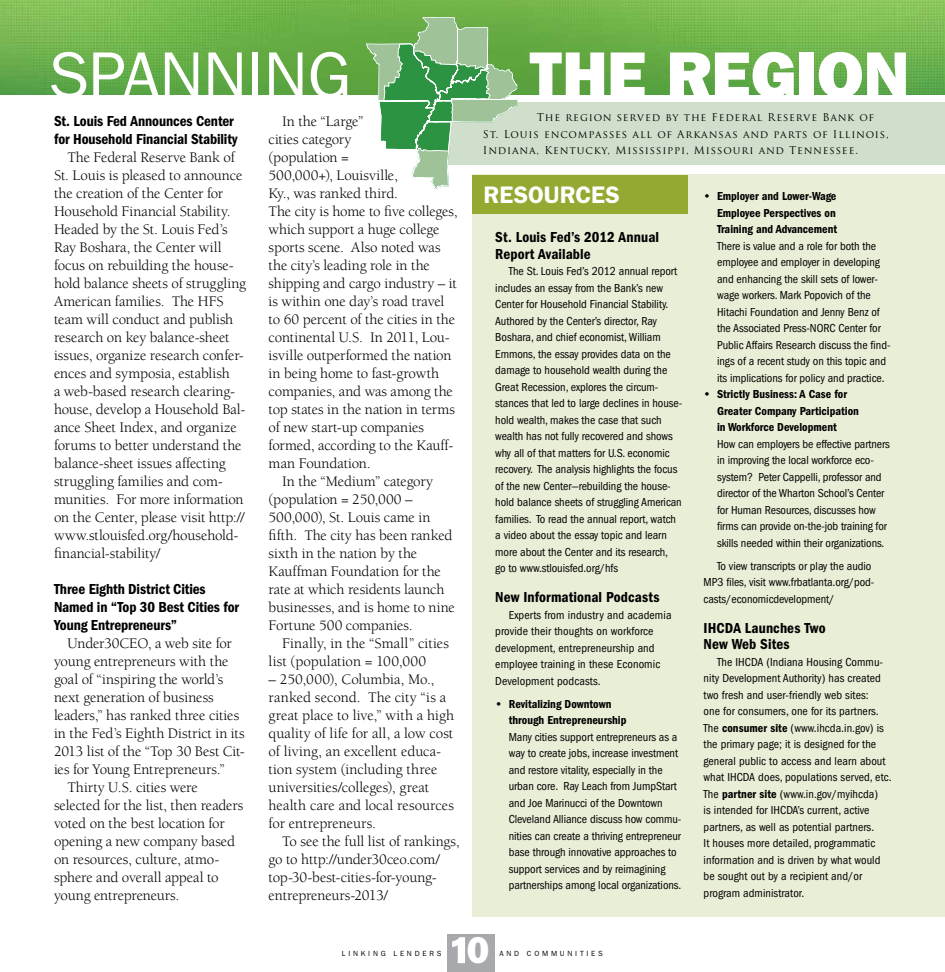
<style>
.page{position:relative;width:945px;height:972px;background:#fff}
.page>*{position:absolute;margin:0;border:0;box-sizing:border-box;transform-origin:0 0}
.t1{font:66px "ITC Franklin Gothic Std Hvy";color:#fff}
.t2{font:66px "ITC Franklin Gothic Std";color:#fff}
.t3{font:37.5px "ITC Franklin Gothic Std Hvy";color:#fff}
.t4{font:600 24px "ITC Franklin Gothic Std";color:#fff}
.t5{font:15px/18px "Berkeley Std";letter-spacing:-.005em;color:#000}
.t6{font:15px/18px "ITC Franklin Gothic Std Dm Cd";color:#000}
.t7{font:15px "Berkeley Std";letter-spacing:.015em;color:#000}
.t8{font:condensed 12px/16.5px "ITC Franklin Gothic Std";letter-spacing:-.005em;color:#000}
.t9{font:12px/16.5px "ITC Franklin Gothic Std Dm Cd";color:#000}
.t10{font:10.5px/16.5px "Trajan Pro";letter-spacing:.085em;color:#000}
.t11{font:7.5px "ITC Franklin Gothic Std";letter-spacing:.37em;color:#000}
.s1{font-family:"ITC Franklin Gothic Std";font-weight:600}
.s2{font-family:"ITC Franklin Gothic Std Dm Cd";font-stretch:normal}
</style>
<div class="page">
<div style="left:472px;top:174px;width:473px;height:743px;background:#e9eed6"></div>
<img style="left:0;top:0;width:945px;height:94px">
<div style="left:435px;top:102px;width:510px;height:63px;background:#d0dfcb"></div>
<svg style="left:366px;top:0;width:151px;height:190px"></svg>
<div style="left:472px;top:175px;width:216px;height:39px;background:#93a931"></div>
<div style="left:447px;top:934px;width:47px;height:38px;background:#a7a9ac"></div>
<svg style="left:452px;top:937px;width:13px;height:26px"></svg>
<h1 class="t2" style="left:48px;top:37px;width:79px">SPANNING</h1>
<h1 class="t1" style="left:529px;top:36px;width:304px">THE REGION</h1>
<p class="t10" style="left:483px;top:109px;width:407px;text-indent:54px">The region served by the Federal Reserve Bank of<br>St. Louis encompasses all of Arkansas and parts of Illinois,<br>Indiana, Kentucky, Mississippi, Missouri and Tennessee.</p>
<p class="t5" style="left:282px;top:113px;width:83px">In the “Large”</p>
<p class="t5" style="left:269px;top:131px;width:84px">cities category</p>
<p class="t5" style="left:269px;top:149px;width:82px">(population =</p>
<p class="t5" style="left:269px;top:167px;width:131px">500,000+), Louisville,</p>
<p class="t5" style="left:269px;top:185px;width:131px">Ky., was ranked third.</p>
<p class="t5" style="left:269px;top:203px;width:191px">The city is home to five colleges,</p>
<p class="t5" style="left:269px;top:221px;width:172px">which support a huge college</p>
<p class="t5" style="left:269px;top:239px;width:173px">sports scene. Also noted was</p>
<p class="t5" style="left:269px;top:257px;width:163px">the city’s leading role in the</p>
<p class="t5" style="left:269px;top:275px;width:190px">shipping and cargo industry – it</p>
<p class="t5" style="left:269px;top:293px;width:177px">is within one day’s road travel</p>
<p class="t5" style="left:269px;top:311px;width:188px">to 60 percent of the cities in the</p>
<p class="t5" style="left:269px;top:329px;width:183px">continental U.S. In 2011, Lou-</p>
<p class="t5" style="left:269px;top:347px;width:184px">isville outperformed the nation</p>
<p class="t5" style="left:269px;top:365px;width:172px">in being home to fast-growth</p>
<p class="t5" style="left:269px;top:383px;width:186px">companies, and was among the</p>
<p class="t5" style="left:269px;top:401px;width:188px">top states in the nation in terms</p>
<p class="t5" style="left:269px;top:419px;width:157px">of new start-up companies</p>
<p class="t5" style="left:269px;top:437px;width:186px">formed, according to the Kauff-</p>
<p class="t5" style="left:269px;top:455px;width:104px">man Foundation.</p>
<p class="t5" style="left:282px;top:473px;width:152px">In the “Medium” category</p>
<p class="t5" style="left:269px;top:491px;width:146px">(population = 250,000 –</p>
<p class="t5" style="left:269px;top:509px;width:163px">500,000), St. Louis came in</p>
<p class="t5" style="left:269px;top:527px;width:185px">fifth. The city has been ranked</p>
<p class="t5" style="left:269px;top:545px;width:150px">sixth in the nation by the</p>
<p class="t5" style="left:269px;top:563px;width:174px">Kauffman Foundation for the</p>
<p class="t5" style="left:269px;top:581px;width:177px">rate at which residents launch</p>
<p class="t5" style="left:269px;top:599px;width:188px">businesses, and is home to nine</p>
<p class="t5" style="left:269px;top:617px;width:146px">Fortune 500 companies.</p>
<p class="t7" style="left:282px;top:635px;width:168px">Finally, in the “Small” cities</p>
<p class="t5" style="left:269px;top:653px;width:159px">list (population = 100,000</p>
<p class="t5" style="left:269px;top:671px;width:187px">– 250,000), Columbia, Mo., ranked second. The city “is a great place to live,” with a high quality of life for all, a low cost of living, an excellent educa&shy;tion system (including three universities/colleges), great health care and local resources for entrepreneurs.</p>
<p class="t5" style="left:269px;top:833px;width:192px;text-indent:14px">To see the full list of rankings, go to http://under30ceo.com/ top-30-best-cities-for-young&shy;entrepreneurs-2013/</p>
<p class="t6" style="left:54px;top:112px;width:185px">St. Louis Fed Announces Center for Household Financial Stability</p>
<p class="t5" style="left:54px;top:149px;width:194px;text-indent:14px">The Federal Reserve Bank of<br>St. Louis is pleased to announce the creation of the Center for<br>Household Financial Stability.<br>Headed by the St. Louis Fed’s<br>Ray Boshara, the Center will focus on rebuilding the house&shy;hold balance sheets of struggling<br>American families. The HFS team will conduct and publish research on key balance-sheet issues, organize research confer&shy;ences and symposia, establish<br>a web-based research clearing&shy;house, develop a Household Bal&shy;ance Sheet Index, and organize forums to better understand the balance-sheet issues affecting struggling families and com&shy;munities. For more information on the Center, please visit http:// www.stlouisfed.org/household&shy;financial-stability/</p>
<p class="t6" style="left:54px;top:580px;width:187px">Three Eighth District Cities<br>Named in “Top 30 Best Cities for<br>Young Entrepreneurs”</p>
<p class="t5" style="left:68px;top:635px;width:166px">Under30CEO, a web site for</p>
<p class="t5" style="left:54px;top:653px;width:176px">young entrepreneurs with the</p>
<p class="t5" style="left:54px;top:671px;width:171px">goal of “inspiring the world’s</p>
<p class="t5" style="left:54px;top:689px;width:161px">next generation of business</p>
<p class="t5" style="left:54px;top:707px;width:187px">leaders,” has ranked three cities</p>
<p class="t5" style="left:54px;top:725px;width:192px">in the Fed’s Eighth District in its</p>
<p class="t5" style="left:54px;top:743px;width:192px">2013 list of the “Top 30 Best Cit-</p>
<p class="t5" style="left:54px;top:761px;width:172px">ies for Young Entrepreneurs.”</p>
<p class="t5" style="left:68px;top:779px;width:132px">Thirty U.S. cities were</p>
<p class="t5" style="left:54px;top:797px;width:191px">selected for the list, then readers</p>
<p class="t5" style="left:54px;top:815px;width:172px">voted on the best location for</p>
<p class="t5" style="left:54px;top:833px;width:183px">opening a new company based</p>
<p class="t5" style="left:54px;top:851px;width:167px">on resources, culture, atmo-</p>
<p class="t5" style="left:54px;top:869px;width:166px">sphere and overall appeal to</p>
<p class="t5" style="left:54px;top:887px;width:127px">young entrepreneurs.</p>
<h3 class="t4" style="left:484px;top:180px;width:31px">RESO</h3>
<h3 class="t4" style="left:544px;top:180px;width:32px">URCES</h3>
<p class="t9" style="left:717px;top:188px;width:121px;text-align:justify;text-indent:-14px"><span class="s1">•</span> Employer and Lower-Wage Employee Perspectives on Training and Advancement</p>
<p class="t8" style="left:717px;top:237px;width:175px">There is value and a role for both the employee and employer in developing and enhancing the skill sets of lower&shy;wage workers. Mark Popovich of the Hitachi Foundation and Jenny Benz of the Associated Press-NORC Center for Public Affairs Research discuss the find&shy;ings of a recent study on this topic and its implications for policy and practice.</p>
<p class="t9" style="left:717px;top:386px;width:143px;text-indent:-14px"><span class="s1">•</span> Strictly Business: A Case for<br>Greater Company Participation in Workforce Development</p>
<p class="t8" style="left:717px;top:435px;width:174px">How can employers be effective partners in improving the local workforce eco&shy;system? Peter Cappelli, professor and director of the Wharton School’s Center for Human Resources, discusses how firms can provide on-the-job training for skills needed within their organizations.</p>
<p class="t8" style="left:704px;top:558px;width:172px;text-indent:14px">To view transcripts or play the audio<br>MP3 files, visit www.frbatlanta.org/pod&shy;casts/economicdevelopment/</p>
<p class="t6" style="left:704px;top:620px;width:124px;line-height:16.5px">IHCDA Launches Two<br>New Web Sites</p>
<p class="t8" style="left:704px;top:654px;width:189px;text-indent:14px">The IHCDA (Indiana Housing Commu&shy;nity Development Authority) has created two fresh and user-friendly web sites:<br>one for consumers, one for its partners.<br>The <span class="s2">consumer site</span> (www.ihcda.in.gov) is the primary page; it is designed for the general public to access and learn about what IHCDA does, populations served, etc.<br>The <span class="s2">partner site</span> (www.in.gov/myihcda)<br>is intended for IHCDA’s current, active partners, as well as potential partners.<br>It houses more detailed, programmatic information and is driven by what would be sought out by a recipient and/or program administrator.</p>
<p class="t6" style="left:495px;top:229px;width:165px;line-height:16.5px">St. Louis Fed’s 2012 Annual<br>Report Available</p>
<p class="t8" style="left:495px;top:263px;width:188px;text-indent:14px">The St. Louis Fed’s 2012 annual report includes an essay from the Bank’s new Center for Household Financial Stability.<br>Authored by the Center’s director, Ray Boshara, and chief economist, William Emmons, the essay provides data on the damage to household wealth during the Great Recession, explores the circum&shy;stances that led to large declines in house&shy;hold wealth, makes the case that such wealth has not fully recovered and shows why all of that matters for U.S. economic recovery. The analysis highlights the focus of the new Center—rebuilding the house&shy;hold balance sheets of struggling American families. To read the annual report, watch a video about the essay topic and learn more about the Center and its research,<br>go to www.stlouisfed.org/hfs</p>
<p class="t6" style="left:495px;top:588px;width:166px">New Informational Podcasts</p>
<p class="t8" style="left:495px;top:607px;width:178px;text-indent:14px">Experts from industry and academia provide their thoughts on workforce development, entrepreneurship and employee training in these Economic Development podcasts.</p>
<p class="t9" style="left:509px;top:696px;width:119px;text-indent:-14px"><span class="s1">•</span> Revitalizing Downtown through Entrepreneurship</p>
<p class="t8" style="left:509px;top:729px;width:174px">Many cities support entrepreneurs as a way to create jobs, increase investment and restore vitality, especially in the urban core. Ray Leach from JumpStart and Joe Marinucci of the Downtown Cleveland Alliance discuss how commu&shy;nities can create a thriving entrepreneur base through innovative approaches to support services and by reimagining partnerships among local organizations.</p>
<h2 class="t3" style="left:467px;top:928px;width:24px">0</h2>
<p class="t11" style="left:342px;top:949px;width:101px">LINKING LENDERS</p>
<p class="t11" style="left:500px;top:949px;width:105px">AND COMMUNITIES</p>
</div>
